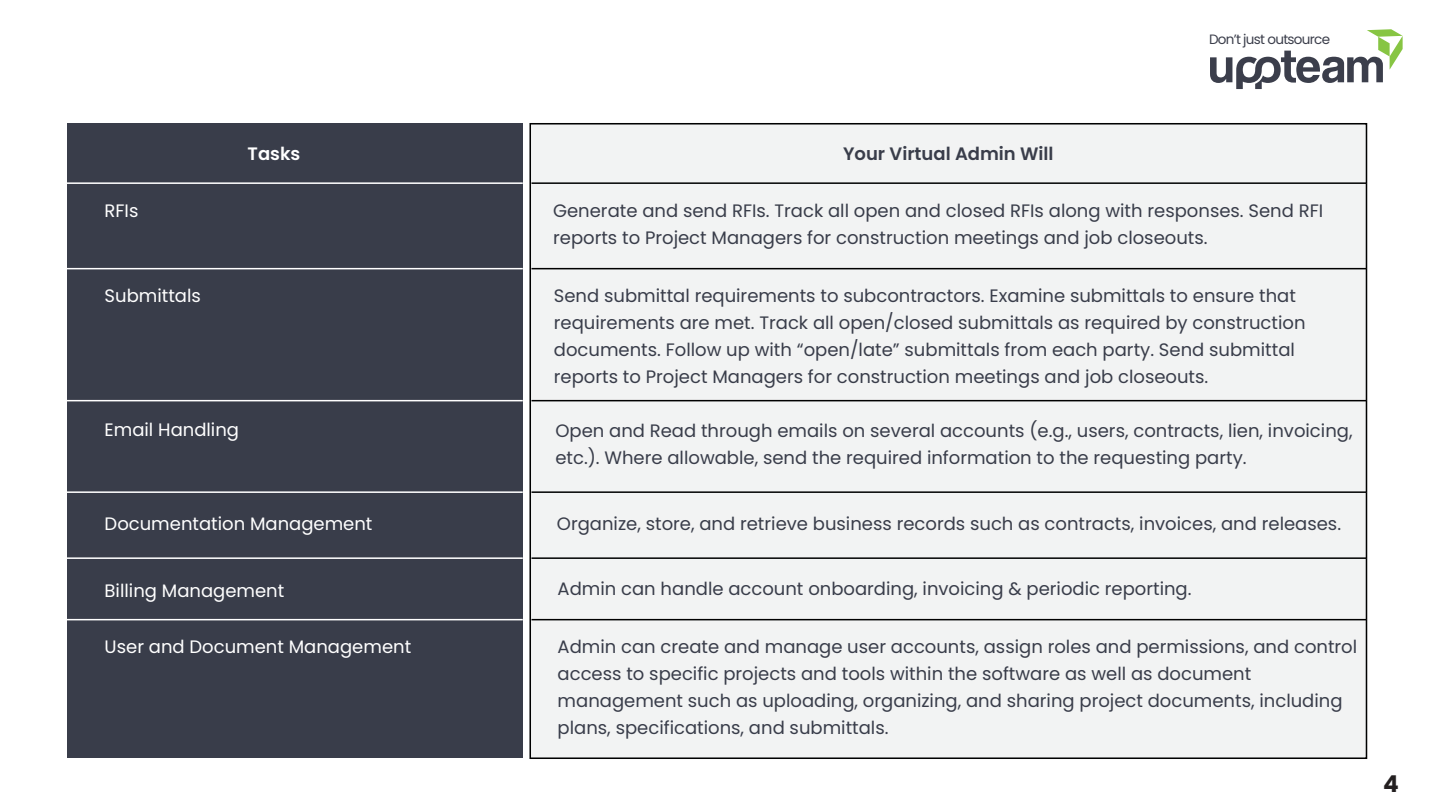
<style>
.page{position:relative;width:1440px;height:810px;background:#fff}
.page>*{position:absolute;margin:0;border:0;box-sizing:border-box;transform-origin:0 0}
.t1{font:700 23.17px "Poppins";color:#231f20}
.t2{font:18px/27px "Poppins";color:#393d4a}
.t3{font:18px "Poppins";color:#fff}
.t4{font:600 18px "Poppins";color:#393d4a}
.t5{font:600 18px "Poppins";color:#fff}
.t6{font:13.5px "Poppins";letter-spacing:-.05em;color:#3b3e4b}
</style>
<div class="page">
<svg style="left:1210px;top:29px;width:193px;height:60px"></svg>
<div style="left:67px;top:124px;width:456px;height:634px;background:#393d4a"></div>
<div style="left:529px;top:123px;width:838px;height:636px;background:#f2f3f3;border:2px solid #000"></div>
<hr style="left:67px;top:182px;width:456px;height:2px;background:#fff">
<hr style="left:532px;top:182px;width:834px;height:2px;background:#000">
<hr style="left:67px;top:268px;width:456px;height:1px;background:#fff">
<hr style="left:532px;top:268px;width:834px;height:1px;background:#000">
<hr style="left:67px;top:400px;width:456px;height:1px;background:#fff">
<hr style="left:532px;top:400px;width:834px;height:1px;background:#000">
<hr style="left:67px;top:491px;width:456px;height:2px;background:#fff">
<hr style="left:532px;top:491px;width:834px;height:2px;background:#000">
<hr style="left:67px;top:557px;width:456px;height:2px;background:#fff">
<hr style="left:532px;top:557px;width:834px;height:2px;background:#000">
<hr style="left:67px;top:619px;width:456px;height:1px;background:#fff">
<hr style="left:532px;top:619px;width:834px;height:1px;background:#000">
<p class="t6" style="left:1209px;top:31px;width:123px">Don’t just outsource</p>
<p class="t5" style="left:248px;top:144px;width:54px">Tasks</p>
<p class="t4" style="left:843px;top:144px;width:212px">Your Virtual Admin Will</p>
<p class="t3" style="left:105px;top:200px;width:35px">RFIs</p>
<p class="t2" style="left:553px;top:197px;width:772px">Generate and send RFIs. Track all open and closed RFIs along with responses. Send RFI reports to Project Managers for construction meetings and job closeouts.</p>
<p class="t3" style="left:105px;top:285px;width:98px">Submittals</p>
<p class="t2" style="left:554px;top:282px;width:753px">Send submittal requirements to subcontractors. Examine submittals to ensure that requirements are met. Track all open/closed submittals as required by construction documents. Follow up with “open/late” submittals from each party. Send submittal reports to Project Managers for construction meetings and job closeouts.</p>
<p class="t3" style="left:105px;top:419px;width:136px">Email Handling</p>
<p class="t2" style="left:555px;top:418px;width:799px">Open and Read through emails on several accounts (e.g., users, contracts, lien, invoicing, etc.). Where allowable, send the required information to the requesting party.</p>
<p class="t3" style="left:105px;top:514px;width:269px">Documentation Management</p>
<p class="t2" style="left:557px;top:511px;width:786px">Organize, store, and retrieve business records such as contracts, invoices, and releases.</p>
<p class="t2" style="left:558px;top:575px;width:635px">Admin can handle account onboarding, invoicing &amp; periodic reporting.</p>
<p class="t3" style="left:105px;top:580px;width:181px">Billing Management</p>
<p class="t3" style="left:105px;top:636px;width:308px">User and Document Management</p>
<p class="t2" style="left:558px;top:633px;width:801px">Admin can create and manage user accounts, assign roles and permissions, and control access to specific projects and tools within the software as well as document management such as uploading, organizing, and sharing project documents, including plans, specifications, and submittals.</p>
<p class="t1" style="left:1383px;top:771px;width:17px">4</p>
</div>
